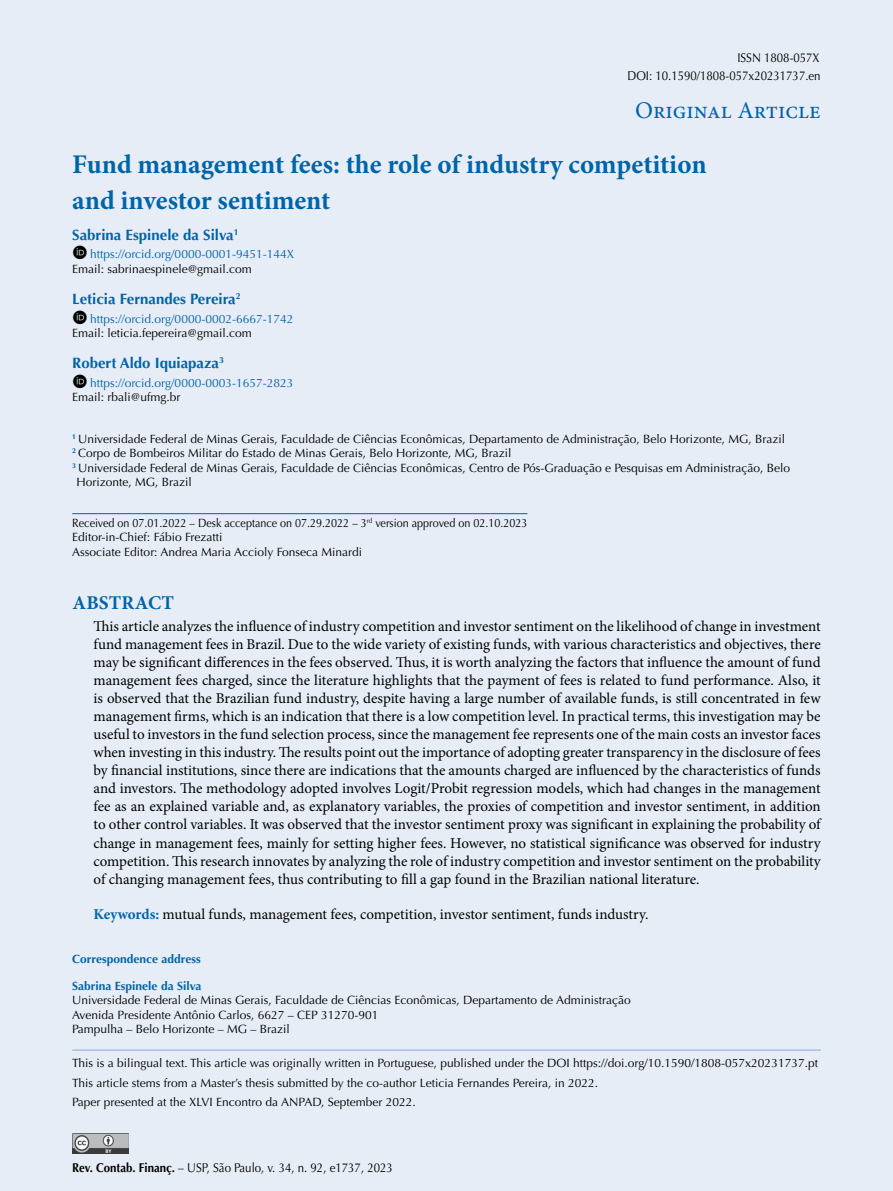
<style>
.page{position:relative;width:893px;height:1191px;background:#e7edf7}
.page>*{position:absolute;margin:0;border:0;box-sizing:border-box;transform-origin:0 0}
.t1{font:700 27px/36px "Minion Pro";letter-spacing:-.005em;color:#0064a7}
.t2{font:24px "Minion Pro";color:#0064a7}
.t3{font:700 19.5px "Minion Pro";letter-spacing:.01em;color:#0064a7}
.t4{font:15px/18px "Minion Pro";letter-spacing:-.005em;color:#000;text-align:justify}
.t5{font:700 15px "Optima LT Std";color:#0064a7}
.t6{font:12.75px/18px "Optima LT Std";color:#000;text-align:right;scale:.9 1}
.t7{font:12px/19.2px "Optima LT Std";color:#000}
.t8{font:12px/14.4px "Optima LT Std";color:#000;scale:.9 1}
.t9{font:12px "Optima LT Std";color:#0064a7}
.t10{font:700 12px "Optima LT Std";color:#0064a7}
.s1{font-weight:700;color:#0064a7}
.s2{font-weight:700}
</style>
<div class="page">
<img style="left:72px;top:1133px;width:56px;height:20px">
<hr style="left:72px;top:1049px;width:749px;height:1px;background:#84a9d3">
<hr style="left:72px;top:513px;width:455px;height:1px;background:#0064a7">
<p class="t6" style="left:627px;top:49px;width:216px">ISSN 1808‑057X<br>DOI: 10.1590/1808‑057x20231737.en</p>
<h2 class="t2" style="left:635px;top:94px;width:187px">Original Article</h2>
<h1 class="t1" style="left:72px;top:146px;width:636px">Fund management fees: the role of industry competition and investor sentiment</h1>
<p class="t5" style="left:72px;top:226px;width:168px">Sabrina Espinele da Silva<sup>1</sup></p>
<p class="t9" style="left:90px;top:247px;width:205px">https://orcid.org/0000‑0001‑9451‑144X</p>
<p class="t7" style="left:72px;top:259px;width:181px">Email: sabrinaespinele@gmail.com</p>
<p class="t5" style="left:72px;top:290px;width:170px">Leticia Fernandes Pereira<sup>2</sup></p>
<p class="t9" style="left:90px;top:311px;width:205px">https://orcid.org/0000‑0002‑6667‑1742</p>
<p class="t7" style="left:72px;top:323px;width:181px">Email: leticia.fepereira@gmail.com</p>
<p class="t5" style="left:72px;top:354px;width:153px">Robert Aldo Iquiapaza<sup>3</sup></p>
<p class="t9" style="left:90px;top:375px;width:205px">https://orcid.org/0000‑0003‑1657‑2823</p>
<p class="t7" style="left:72px;top:387px;width:110px">Email: rbali@ufmg.br</p>
<p class="t7" style="left:72px;top:429px;width:714px"><sup>1</sup> Universidade Federal de Minas Gerais, Faculdade de Ciências Econômicas, Departamento de Administração, Belo Horizonte, MG, Brazil</p>
<p class="t7" style="left:72px;top:444px;width:441px"><sup>2</sup> Corpo de Bombeiros Militar do Estado de Minas Gerais, Belo Horizonte, MG, Brazil</p>
<p class="t7" style="left:72px;top:458px;width:719px"><sup>3</sup> Universidade Federal de Minas Gerais, Faculdade de Ciências Econômicas, Centro de Pós‑Graduação e Pesquisas em Administração, Belo</p>
<p class="t7" style="left:77px;top:473px;width:117px">Horizonte, MG, Brazil</p>
<p class="t8" style="left:72px;top:516px;width:507px">Received on 07.01.2022 – Desk acceptance on 07.29.2022 – 3<sup>rd</sup> version approved on 02.10.2023<br>Editor‑in‑Chief: Fábio Frezatti<br>Associate Editor: Andrea Maria Accioly Fonseca Minardi</p>
<h3 class="t3" style="left:72px;top:589px;width:103px">ABSTRACT</h3>
<p class="t4" style="left:94px;top:617px;width:729px">This article analyzes the influence of industry competition and investor sentiment on the likelihood of change in investment fund management fees in Brazil. Due to the wide variety of existing funds, with various characteristics and objectives, there may be significant differences in the fees observed. Thus, it is worth analyzing the factors that influence the amount of fund management fees charged, since the literature highlights that the payment of fees is related to fund performance. Also, it is observed that the Brazilian fund industry, despite having a large number of available funds, is still concentrated in few management firms, which is an indication that there is a low competition level. In practical terms, this investigation may be useful to investors in the fund selection process, since the management fee represents one of the main costs an investor faces when investing in this industry. The results point out the importance of adopting greater transparency in the disclosure of fees by financial institutions, since there are indications that the amounts charged are influenced by the characteristics of funds and investors. The methodology adopted involves Logit/Probit regression models, which had changes in the management fee as an explained variable and, as explanatory variables, the proxies of competition and investor sentiment, in addition to other control variables. It was observed that the investor sentiment proxy was significant in explaining the probability of change in management fees, mainly for setting higher fees. However, no statistical significance was observed for industry competition. This research innovates by analyzing the role of industry competition and investor sentiment on the probability of changing management fees, thus contributing to fill a gap found in the Brazilian national literature.</p>
<p class="t4" style="left:94px;top:904px;width:556px"><span class="s1">Keywords:</span> mutual funds, management fees, competition, investor sentiment, funds industry.</p>
<p class="t10" style="left:72px;top:951px;width:130px">Correspondence address</p>
<p class="t10" style="left:72px;top:978px;width:131px">Sabrina Espinele da Silva</p>
<p class="t7" style="left:72px;top:993px;width:560px;line-height:14.4px">Universidade Federal de Minas Gerais, Faculdade de Ciências Econômicas, Departamento de Administração<br>Avenida Presidente Antônio Carlos, 6627 – CEP 31270‑901<br>Pampulha – Belo Horizonte – MG – Brazil</p>
<p class="t7" style="left:72px;top:1054px;width:747px">This is a bilingual text. This article was originally written in Portuguese, published under the DOI https://doi.org/10.1590/1808‑057x20231737.pt<br>This article stems from a Master’s thesis submitted by the co‑author Leticia Fernandes Pereira, in 2022.<br>Paper presented at the XLVI Encontro da ANPAD, September 2022.</p>
<p class="t6" style="left:72px;top:1158px;width:358px"><span class="s2">Rev. Contab. Finanç.</span> – USP, São Paulo, v. 34, n. 92, e1737, 2023</p>
</div>
